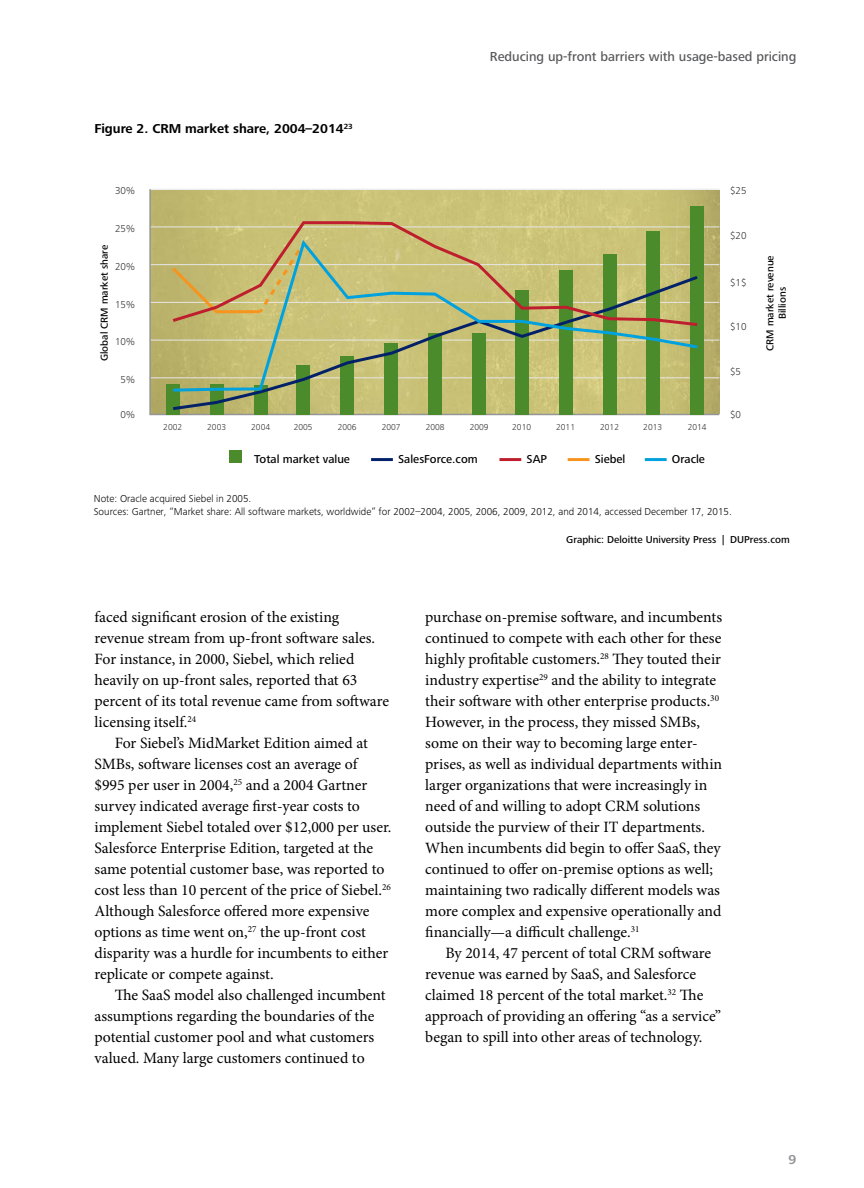
<style>
.page{position:relative;width:864px;height:1188px;background:#fff}
.page>*{position:absolute;margin:0;border:0;box-sizing:border-box;transform-origin:0 0}
.t1{font:15.75px/21px "Minion Pro";color:#000}
.t2{font:500 13.5px "Frutiger Next Pro";color:#58595b}
.t3{font:700 13.5px "Frutiger Next Pro";color:#939598}
.t4{font:700 13.35px "Frutiger Next Pro";color:#000}
.t5{font:500 11.85px "Frutiger Next Pro";color:#000}
.t6{font:300 10.35px/12.5px "Frutiger Next Pro";color:#000}
.t7{font:500 10.35px/12.5px "Frutiger Next Pro";color:#000;text-align:center}
.t8{font:300 10.35px "Frutiger Next Pro";color:#313131}
.t9{font:300 8.85px "Frutiger Next Pro";color:#313131}
</style>
<div class="page">
<hr style="left:371px;top:458px;width:22px;height:3px;background:#022169">
<hr style="left:499px;top:458px;width:22px;height:3px;background:#be1e2d">
<hr style="left:568px;top:458px;width:22px;height:3px;background:#f7941e">
<hr style="left:645px;top:458px;width:22px;height:3px;background:#00a1df">
<svg style="left:149px;top:189px;width:571px;height:227px;background:#c2bb79"></svg>
<div style="left:230px;top:450px;width:12px;height:13px;background:#4b8b2b"></div>
<div style="left:166px;top:384px;width:13px;height:30px;background:#4b8b2b"></div>
<div style="left:210px;top:384px;width:13px;height:30px;background:#4b8b2b"></div>
<div style="left:254px;top:385px;width:13px;height:29px;background:#4b8b2b"></div>
<div style="left:297px;top:365px;width:13px;height:49px;background:#4b8b2b"></div>
<div style="left:341px;top:356px;width:13px;height:58px;background:#4b8b2b"></div>
<div style="left:385px;top:343px;width:13px;height:71px;background:#4b8b2b"></div>
<div style="left:429px;top:333px;width:13px;height:81px;background:#4b8b2b"></div>
<div style="left:473px;top:333px;width:13px;height:81px;background:#4b8b2b"></div>
<div style="left:515px;top:290px;width:13px;height:124px;background:#4b8b2b"></div>
<div style="left:559px;top:270px;width:13px;height:144px;background:#4b8b2b"></div>
<div style="left:691px;top:206px;width:13px;height:208px;background:#4b8b2b"></div>
<svg style="left:173px;top:393px;width:518px;height:19px"></svg>
<svg style="left:170px;top:328px;width:528px;height:65px;background:#a7b26c"></svg>
<svg style="left:169px;top:220px;width:529px;height:108px;background:#bbb673"></svg>
<p class="t4" style="left:94px;top:121px;width:260px">Figure 2. CRM market share, 2004–2014<sup>23</sup></p>
<p class="t8" style="left:115px;top:185px;width:21px">30%</p>
<p class="t8" style="left:115px;top:223px;width:21px">25%</p>
<p class="t7" style="left:98px;top:361px;width:117px;rotate:-90deg">Global CRM market share</p>
<p class="t8" style="left:115px;top:260px;width:21px">20%</p>
<p class="t8" style="left:115px;top:298px;width:21px">15%</p>
<p class="t8" style="left:115px;top:336px;width:21px">10%</p>
<p class="t8" style="left:121px;top:374px;width:16px">5%</p>
<p class="t8" style="left:121px;top:408px;width:16px">0%</p>
<p class="t2" style="left:490px;top:49px;width:308px">Reducing up-front barriers with usage-based pricing</p>
<p class="t8" style="left:730px;top:185px;width:18px">$25</p>
<p class="t8" style="left:730px;top:230px;width:18px">$20</p>
<p class="t8" style="left:730px;top:277px;width:18px">$1$</p>
<p class="t8" style="left:730px;top:321px;width:18px">$10</p>
<p class="t8" style="left:730px;top:365px;width:13px">$5</p>
<p class="t8" style="left:730px;top:408px;width:13px">$0</p>
<p class="t7" style="left:764px;top:351px;width:97px;rotate:-90deg">CRM market revenue<br>Billions</p>
<p class="t9" style="left:163px;top:422px;width:20px">2002</p>
<p class="t9" style="left:207px;top:422px;width:20px">2003</p>
<p class="t9" style="left:251px;top:422px;width:20px">2004</p>
<p class="t9" style="left:294px;top:422px;width:20px">2005</p>
<p class="t9" style="left:338px;top:422px;width:20px">2006</p>
<p class="t9" style="left:382px;top:422px;width:20px">2007</p>
<p class="t9" style="left:426px;top:422px;width:20px">2008</p>
<p class="t9" style="left:470px;top:422px;width:20px">2009</p>
<p class="t9" style="left:512px;top:422px;width:20px">2010</p>
<p class="t9" style="left:556px;top:422px;width:20px">2011</p>
<p class="t9" style="left:600px;top:422px;width:20px">2012</p>
<p class="t9" style="left:643px;top:422px;width:20px">2013</p>
<p class="t9" style="left:688px;top:422px;width:20px">2014</p>
<p class="t5" style="left:254px;top:452px;width:97px">Total market value</p>
<p class="t5" style="left:398px;top:452px;width:81px">SalesForce.com</p>
<p class="t5" style="left:527px;top:452px;width:22px">SAP</p>
<p class="t5" style="left:595px;top:452px;width:32px">Siebel</p>
<p class="t5" style="left:672px;top:452px;width:35px">Oracle</p>
<p class="t6" style="left:94px;top:493px;width:640px">Note: Oracle acquired Siebel in 2005.<br>Sources: Gartner, “Market share: All software markets, worldwide” for 2002–2004, 2005, 2006, 2009, 2012, and 2014, accessed December 17, 2015.</p>
<p class="t1" style="left:94px;top:607px;width:296px">faced significant erosion of the existing revenue stream from up-front software sales.<br>For instance, in 2000, Siebel, which relied heavily on up-front sales, reported that 63 percent of its total revenue came from software licensing itself.<sup>24</sup></p>
<p class="t1" style="left:94px;top:733px;width:299px;text-indent:20px">For Siebel’s MidMarket Edition aimed at SMBs, software licenses cost an average of $995 per user in 2004,<sup>25</sup> and a 2004 Gartner survey indicated average first-year costs to implement Siebel totaled over $12,000 per user.<br>Salesforce Enterprise Edition, targeted at the same potential customer base, was reported to cost less than 10 percent of the price of Siebel.<sup>26<br></sup>Although Salesforce offered more expensive options as time went on,<sup>27</sup> the up-front cost disparity was a hurdle for incumbents to either replicate or compete against.</p>
<p class="t1" style="left:94px;top:985px;width:293px;text-indent:20px">The SaaS model also challenged incumbent assumptions regarding the boundaries of the potential customer pool and what customers valued. Many large customers continued to</p>
<p class="t7" style="left:566px;top:533px;width:225px">Graphic: Deloitte University Press | DUPress.com</p>
<p class="t1" style="left:425px;top:607px;width:298px">purchase on-premise software, and incumbents continued to compete with each other for these highly profitable customers.<sup>28</sup> They touted their industry expertise<sup>29</sup> and the ability to integrate their software with other enterprise products.<sup>30<br></sup>However, in the process, they missed SMBs, some on their way to becoming large enter&shy;prises, as well as individual departments within larger organizations that were increasingly in need of and willing to adopt CRM solutions outside the purview of their IT departments.<br>When incumbents did begin to offer SaaS, they continued to offer on-premise options as well; maintaining two radically different models was more complex and expensive operationally and financially—a difficult challenge.<sup>31</sup></p>
<p class="t1" style="left:425px;top:943px;width:298px;text-indent:20px">By 2014, 47 percent of total CRM software revenue was earned by SaaS, and Salesforce claimed 18 percent of the total market.<sup>32</sup> The approach of providing an offering “as a service” began to spill into other areas of technology.</p>
<p class="t3" style="left:789px;top:1152px;width:9px">9</p>
</div>
